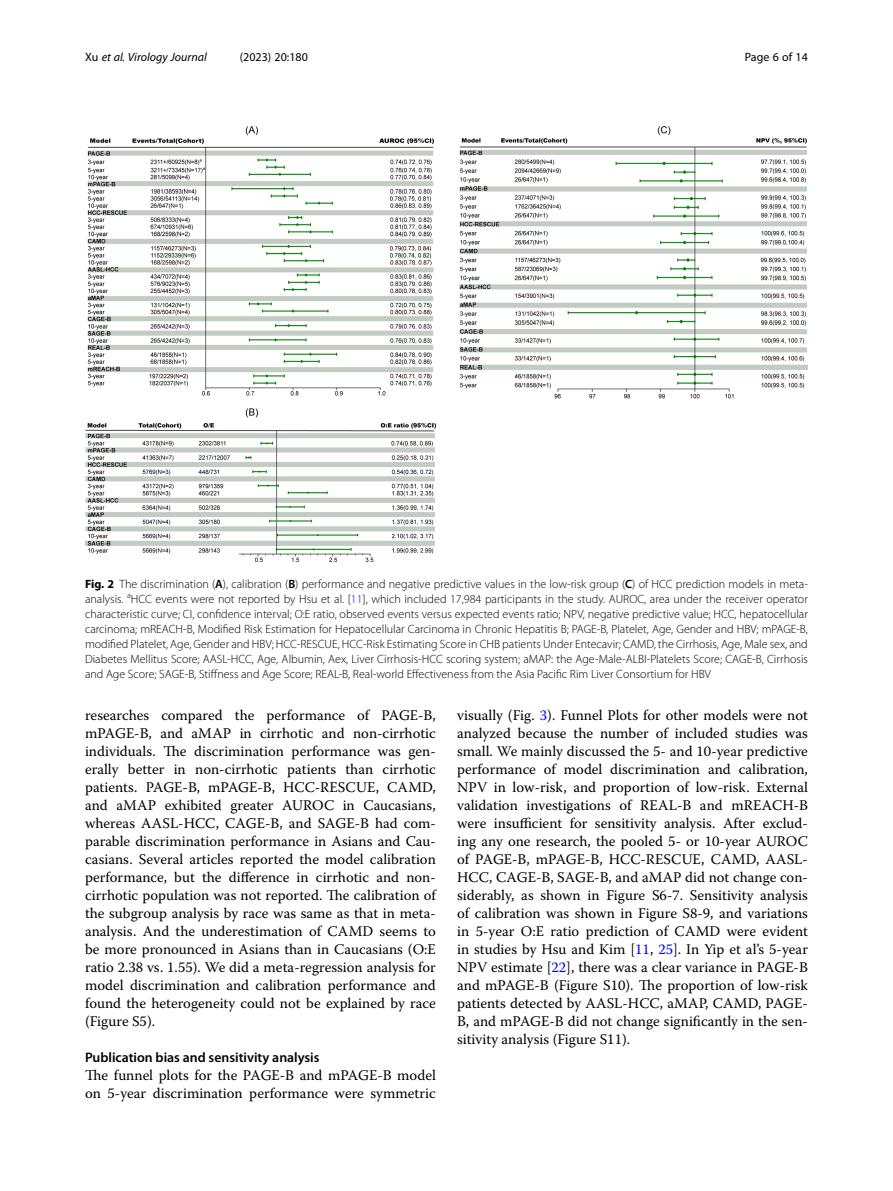
<style>
.page{position:relative;width:893px;height:1191px;background:#fff}
.page>*{position:absolute;margin:0;border:0;box-sizing:border-box;transform-origin:0 0}
.Body_Text{font:14.7px/18px "Warnock Pro";color:#000;text-align:justify}
.Head_2{font:600 13.8px "Myriad Pro";color:#000}
.Figure_Caption{font:300 12px/15px "Myriad Pro";color:#000;text-align:justify}
.t1{font:italic 12px "Myriad Pro";color:#000}
.t2{font:12px "Myriad Pro";color:#000}
.s1{font-style:normal}
.s2{font-weight:700}
.s3{font-weight:600}
.s4{color:#00f}
</style>
<div class="page">
<img style="left:85px;top:126px;width:723px;height:435px">
<p class="t1" style="left:85px;top:50px;width:123px"><span class="s1">Xu</span> et al. Virology Journal</p>
<p class="t2" style="left:240px;top:50px;width:70px">(2023) 20:180</p>
<p class="t2" style="left:745px;top:50px;width:65px">Page 6 of 14</p>
<p class="Figure_Caption" style="left:85px;top:577px;width:724px"><span class="s2">Fig. 2</span> The discrimination (<span class="s3">A</span>), calibration (<span class="s3">B</span>) performance and negative predictive values in the low-risk group (<span class="s3">C</span>) of HCC prediction models in meta&shy;analysis. <sup>a</sup>HCC events were not reported by Hsu et al. [<span class="s4">11</span>], which included 17,984 participants in the study. AUROC, area under the receiver operator characteristic curve; CI, confidence interval; O:E ratio, observed events versus expected events ratio; NPV, negative predictive value; HCC, hepatocellular carcinoma; mREACH-B, Modified Risk Estimation for Hepatocellular Carcinoma in Chronic Hepatitis B; PAGE-B, Platelet, Age, Gender and HBV; mPAGE-B, modified Platelet, Age, Gender and HBV; HCC-RESCUE, HCC-Risk Estimating Score in CHB patients Under Entecavir; CAMD, the Cirrhosis, Age, Male sex, and Diabetes Mellitus Score; AASL-HCC, Age, Albumin, Aex, Liver Cirrhosis-HCC scoring system; aMAP: the Age-Male-ALBI-Platelets Score; CAGE-B, Cirrhosis and Age Score; SAGE-B, Stiffness and Age Score; REAL-B, Real-world Effectiveness from the Asia Pacific Rim Liver Consortium for HBV</p>
<p class="Body_Text" style="left:85px;top:706px;width:352px">researches compared the performance of PAGE-B, mPAGE-B, and aMAP in cirrhotic and non-cirrhotic individuals. The discrimination performance was gen&shy;erally better in non-cirrhotic patients than cirrhotic patients. PAGE-B, mPAGE-B, HCC-RESCUE, CAMD, and aMAP exhibited greater AUROC in Caucasians, whereas AASL-HCC, CAGE-B, and SAGE-B had com&shy;parable discrimination performance in Asians and Cau&shy;casians. Several articles reported the model calibration performance, but the difference in cirrhotic and non&shy;cirrhotic population was not reported. The calibration of the subgroup analysis by race was same as that in meta&shy;analysis. And the underestimation of CAMD seems to be more pronounced in Asians than in Caucasians (O:E ratio 2.38 vs. 1.55). We did a meta-regression analysis for model discrimination and calibration performance and found the heterogeneity could not be explained by race (Figure S5).</p>
<p class="Head_2" style="left:85px;top:1049px;width:236px">Publication bias and sensitivity analysis</p>
<p class="Body_Text" style="left:85px;top:1066px;width:352px">The funnel plots for the PAGE-B and mPAGE-B model on 5-year discrimination performance were symmetric</p>
<p class="Body_Text" style="left:457px;top:706px;width:352px">visually (Fig. <span class="s4">3</span>). Funnel Plots for other models were not analyzed because the number of included studies was small. We mainly discussed the 5- and 10-year predictive performance of model discrimination and calibration, NPV in low-risk, and proportion of low-risk. External validation investigations of REAL-B and mREACH-B were insufficient for sensitivity analysis. After exclud&shy;ing any one research, the pooled 5- or 10-year AUROC of PAGE-B, mPAGE-B, HCC-RESCUE, CAMD, AASL-HCC, CAGE-B, SAGE-B, and aMAP did not change con&shy;siderably, as shown in Figure S6-7. Sensitivity analysis of calibration was shown in Figure S8-9, and variations in 5-year O:E ratio prediction of CAMD were evident in studies by Hsu and Kim [<span class="s4">11</span>, <span class="s4">25</span>]. In Yip et al’s 5-year NPV estimate [<span class="s4">22</span>], there was a clear variance in PAGE-B and mPAGE-B (Figure S10). The proportion of low-risk patients detected by AASL-HCC, aMAP, CAMD, PAGE-B, and mPAGE-B did not change significantly in the sen&shy;sitivity analysis (Figure S11).</p>
</div>
